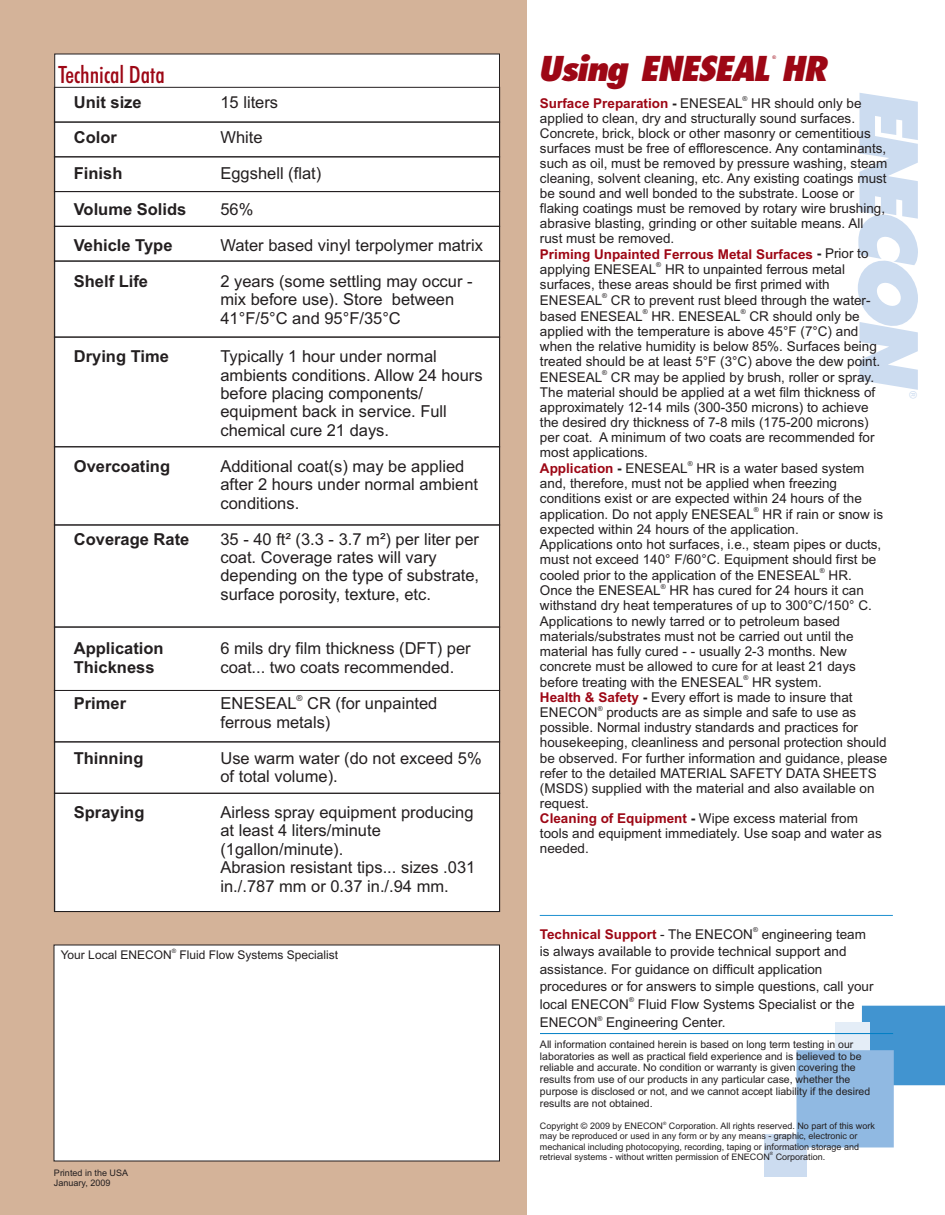
<style>
.page{position:relative;width:945px;height:1215px;background:#fff}
.page>*{position:absolute;margin:0;border:0;box-sizing:border-box;transform-origin:0 0}
.t1{font:italic 800 33.3px "Fujiyama";letter-spacing:-.05em;color:#9d0715;scale:1.16 1}
.t2{font:500 condensed 23.85px "Futura BT";color:#9d0715}
.t3{font:16.5px/18.5px "Arial";color:#231f20}
.t4{font:700 16.5px "Arial";color:#231f20}
.t5{font:13.5px/15.1px "Arial";color:#231f20}
.t6{font:700 13.5px "Arial";color:#9d0715}
.t7{font:12px "Arial";color:#231f20}
.t8{font:10.5px/11.7px "Arial";color:#231f20}
.t9{font:10.35px "Arial";color:#ccdcf0}
.t10{font:9px/10.1px "Arial";color:#231f20}
.t11{font:8.25px "Arial";color:#231f20}
.t12{font:6.75px "Arial";color:#231f20}
.t13{font:6px "Arial";color:#231f20}
.t14{font:4.95px "Arial";color:#9d0715}
.t15{font:4.5px "Arial";color:#231f20}
.s1{font-weight:700;color:#9d0715}
.s2{font-weight:700}
.s3{color:#231f20}
.s4{font-weight:400;color:#231f20}
</style>
<div class="page">
<div style="left:862px;top:1006px;width:83px;height:79px;background:#4194d0"></div>
<div style="left:835px;top:1022px;width:35px;height:35px;background:#e4edf7"></div>
<div style="left:765px;top:1134px;width:42px;height:43px;background:#ccdcf0"></div>
<div style="left:796px;top:1050px;width:98px;height:98px;background:#90b9e2"></div>
<div style="left:0;top:0;width:526px;height:1215px;background:#d4b399"></div>
<hr style="left:540px;top:1033px;width:353px;height:1px;background:#007ec5">
<hr style="left:540px;top:915px;width:353px;height:1px;background:#1d90d0">
<div style="left:53px;top:944px;width:447px;height:218px;background:#fff"></div>
<svg style="left:858px;top:93px;width:60px;height:297px"></svg>
<div style="left:54px;top:53px;width:446px;height:857px;background:#fff"></div>
<div style="left:54px;top:122px;width:446px;height:35px;border:1px solid #231f20"></div>
<div style="left:54px;top:87px;width:446px;height:35px;border:1px solid #231f20"></div>
<div style="left:54px;top:191px;width:446px;height:35px;border:1px solid #231f20"></div>
<div style="left:54px;top:226px;width:446px;height:35px;border:1px solid #231f20"></div>
<div style="left:54px;top:261px;width:446px;height:76px;border:1px solid #231f20"></div>
<div style="left:54px;top:337px;width:446px;height:110px;border:1px solid #231f20"></div>
<div style="left:54px;top:447px;width:446px;height:78px;border:1px solid #231f20"></div>
<div style="left:54px;top:627px;width:446px;height:64px;border:1px solid #231f20"></div>
<div style="left:54px;top:690px;width:446px;height:52px;border:1px solid #231f20"></div>
<div style="left:54px;top:793px;width:446px;height:119px;border:1px solid #231f20"></div>
<h2 class="t2" style="left:58px;top:65px;width:108px">Technical Data</h2>
<p class="t4" style="left:74px;top:96px;width:69px">Unit size</p>
<p class="t3" style="left:220px;top:94px;width:59px">15 liters</p>
<p class="t4" style="left:74px;top:131px;width:45px">Color</p>
<p class="t3" style="left:220px;top:130px;width:44px">White</p>
<p class="t4" style="left:74px;top:167px;width:50px">Finish</p>
<p class="t3" style="left:220px;top:166px;width:102px">Eggshell (flat)</p>
<p class="t4" style="left:74px;top:203px;width:114px">Volume Solids</p>
<p class="t3" style="left:220px;top:202px;width:35px">56%</p>
<p class="t4" style="left:74px;top:239px;width:100px">Vehicle Type</p>
<p class="t3" style="left:220px;top:238px;width:264px">Water based vinyl terpolymer matrix</p>
<p class="t4" style="left:74px;top:275px;width:76px">Shelf Life</p>
<p class="t3" style="left:220px;top:274px;width:254px">2 years (some settling may occur - mix before use). Store between<br>41°F/5°C and 95°F/35°C</p>
<p class="t4" style="left:74px;top:350px;width:97px">Drying Time</p>
<p class="t3" style="left:220px;top:349px;width:264px">Typically 1 hour under normal ambients conditions. Allow 24 hours before placing components/ equipment back in service. Full chemical cure 21 days.</p>
<p class="t4" style="left:74px;top:460px;width:98px">Overcoating</p>
<p class="t3" style="left:220px;top:458px;width:259px">Additional coat(s) may be applied after 2 hours under normal ambient conditions.</p>
<p class="t4" style="left:74px;top:533px;width:117px">Coverage Rate</p>
<p class="t3" style="left:220px;top:531px;width:260px">35 - 40 ft² (3.3 - 3.7 m²) per liter per coat. Coverage rates will vary depending on the type of substrate, surface porosity, texture, etc.</p>
<p class="t4" style="left:74px;top:642px;width:91px">Application</p>
<p class="t3" style="left:220px;top:641px;width:252px">6 mils dry film thickness (DFT) per</p>
<p class="t4" style="left:74px;top:661px;width:82px">Thickness</p>
<p class="t3" style="left:220px;top:659px;width:235px">coat... two coats recommended.</p>
<p class="t4" style="left:74px;top:697px;width:54px">Primer</p>
<p class="t3" style="left:220px;top:696px;width:219px">ENESEAL CR (for unpainted ferrous metals)</p>
<p class="t4" style="left:74px;top:752px;width:71px">Thinning</p>
<p class="t3" style="left:220px;top:750px;width:263px">Use warm water (do not exceed 5% of total volume).</p>
<p class="t4" style="left:74px;top:806px;width:72px">Spraying</p>
<p class="t3" style="left:220px;top:804px;width:256px">Airless spray equipment producing at least 4 liters/minute (1gallon/minute).<br>Abrasion resistant tips... sizes .031 in./.787 mm or 0.37 in./.94 mm.</p>
<p class="t11" style="left:297px;top:695px;width:8px">®</p>
<p class="t13" style="left:172px;top:948px;width:6px">®</p>
<p class="t7" style="left:61px;top:950px;width:279px">Your Local ENECON Fluid Flow Systems Specialist</p>
<p class="t10" style="left:54px;top:1169px;width:76px">Printed in the USA<br>January, 2009</p>
<h1 class="t1" style="left:538px;top:55px;width:250px">Using ENESEAL HR</h1>
<p class="t14" style="left:772px;top:56px;width:5px">®</p>
<p class="t12" style="left:743px;top:96px;width:6px">®</p>
<p class="t5" style="left:540px;top:112px;width:349px">applied to clean, dry and structurally sound surfaces.<br>Concrete, brick, block or other masonry or cementitious surfaces must be free of efflorescence. Any contaminants, such as oil, must be removed by pressure washing, steam cleaning, solvent cleaning, etc. Any existing coatings must be sound and well bonded to the substrate. Loose or flaking coatings must be removed by rotary wire brushing, abrasive blasting, grinding or other suitable means. All rust must be removed.</p>
<p class="t12" style="left:656px;top:263px;width:6px">®</p>
<p class="t5" style="left:540px;top:263px;width:307px">applying ENESEAL HR to unpainted ferrous metal surfaces, these areas should be first primed with</p>
<p class="t12" style="left:602px;top:293px;width:6px">®</p>
<p class="t5" style="left:540px;top:294px;width:332px">ENESEAL CR to prevent rust bleed through the water-</p>
<p class="t12" style="left:643px;top:309px;width:6px">®</p>
<p class="t12" style="left:741px;top:309px;width:6px">®</p>
<p class="t5" style="left:540px;top:310px;width:342px">based ENESEAL HR. ENESEAL CR should only be applied with the temperature is above 45°F (7°C) and when the relative humidity is below 85%. Surfaces being treated should be at least 5°F (3°C) above the dew point.</p>
<p class="t12" style="left:602px;top:370px;width:6px">®</p>
<p class="t5" style="left:540px;top:371px;width:337px">ENESEAL CR may be applied by brush, roller or spray.<br>The material should be applied at a wet film thickness of approximately 12-14 mils (300-350 microns) to achieve the desired dry thickness of 7-8 mils (175-200 microns) per coat. A minimum of two coats are recommended for most applications.</p>
<p class="t12" style="left:688px;top:461px;width:6px">®</p>
<p class="t5" style="left:540px;top:477px;width:323px">and, therefore, must not be applied when freezing conditions exist or are expected within 24 hours of the</p>
<p class="t12" style="left:754px;top:507px;width:6px">®</p>
<p class="t5" style="left:540px;top:508px;width:345px">application. Do not apply ENESEAL HR if rain or snow is expected within 24 hours of the application.<br>Applications onto hot surfaces, i.e., steam pipes or ducts, must not exceed 140° F/60°C. Equipment should first be</p>
<p class="t12" style="left:820px;top:568px;width:6px">®</p>
<p class="t5" style="left:540px;top:569px;width:313px">cooled prior to the application of the ENESEAL HR.</p>
<p class="t12" style="left:661px;top:584px;width:6px">®</p>
<p class="t5" style="left:540px;top:584px;width:333px">Once the ENESEAL HR has cured for 24 hours it can withstand dry heat temperatures of up to 300°C/150° C.<br>Applications to newly tarred or to petroleum based materials/substrates must not be carried out until the material has fully cured - - usually 2-3 months. New concrete must be allowed to cure for at least 21 days</p>
<p class="t12" style="left:743px;top:675px;width:6px">®</p>
<p class="t5" style="left:540px;top:675px;width:314px">before treating with the ENESEAL HR system.<br><span class="s1">Health &amp; Safety</span> <span class="s2">-</span> Every effort is made to insure that</p>
<p class="t12" style="left:598px;top:706px;width:6px">®</p>
<p class="t5" style="left:540px;top:706px;width:349px">ENECON products are as simple and safe to use as possible. Normal industry standards and practices for housekeeping, cleanliness and personal protection should be observed. For further information and guidance, please refer to the detailed MATERIAL SAFETY DATA SHEETS (MSDS) supplied with the material and also available on request.<br><span class="s1">Cleaning of Equipment</span> <span class="s2">-</span> Wipe excess material from tools and equipment immediately. Use soap and water as needed.</p>
<p class="t5" style="left:540px;top:97px;width:323px"><span class="s1">Surface Preparation</span> <span class="s2">-</span> ENESEAL HR should only be</p>
<p class="t6" style="left:540px;top:249px;width:330px">Priming Unpainted Ferrous Metal Surfaces <span class="s3">-</span> <span class="s4">Prior to</span></p>
<p class="t5" style="left:540px;top:462px;width:326px"><span class="s1">Application</span> <span class="s2">-</span> ENESEAL HR is a water based system</p>
<p class="t9" style="left:917px;top:391px;width:9px;rotate:90deg">®</p>
<p class="t12" style="left:753px;top:927px;width:6px">®</p>
<p class="t5" style="left:540px;top:944px;width:335px;line-height:17.4px">is always available to provide technical support and assistance. For guidance on difficult application procedures or for answers to simple questions, call your</p>
<p class="t12" style="left:629px;top:998px;width:6px">®</p>
<p class="t5" style="left:540px;top:998px;width:316px">local ENECON Fluid Flow Systems Specialist or the</p>
<p class="t12" style="left:598px;top:1016px;width:6px">®</p>
<p class="t5" style="left:540px;top:1016px;width:187px">ENECON Engineering Center.</p>
<p class="t5" style="left:540px;top:928px;width:328px"><span class="s1">Technical Support</span> - The ENECON engineering team</p>
<p class="t8" style="left:540px;top:1039px;width:332px">All information contained herein is based on long term testing in our laboratories as well as practical field experience and is believed to be reliable and accurate. No condition or warranty is given covering the results from use of our products in any particular case, whether the purpose is disclosed or not, and we cannot accept liability if the desired results are not obtained.</p>
<p class="t15" style="left:663px;top:1122px;width:5px">®</p>
<p class="t10" style="left:540px;top:1122px;width:337px">Copyright © 2009 by ENECON Corporation. All rights reserved. No part of this work may be reproduced or used in any form or by any means - graphic, electronic or mechanical including photocopying, recording, taping or information storage and</p>
<p class="t15" style="left:770px;top:1152px;width:5px">®</p>
<p class="t10" style="left:540px;top:1153px;width:287px">retrieval systems - without written permission of ENECON Corporation.</p>
</div>
